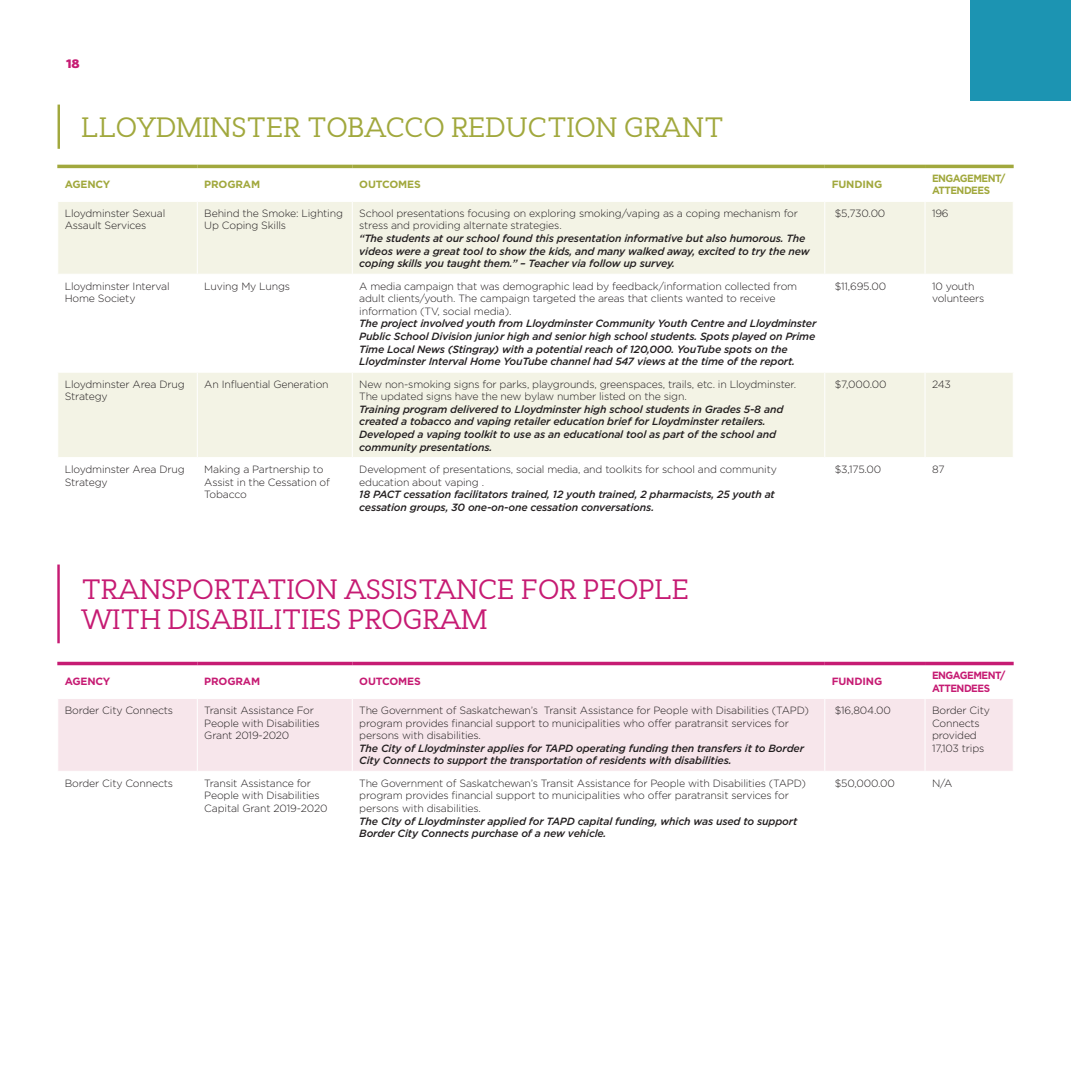
<style>
.page{position:relative;width:1071px;height:1071px;background:#fff}
.page>*{position:absolute;margin:0;border:0;box-sizing:border-box;transform-origin:0 0}
.t1{font:28px/29.8px "Cyntho Slab Pro";color:#c61b73;scale:.95 1}
.t2{font:28px "Cyntho Slab Pro";color:#a1a83d;scale:.95 1}
.t3{font:900 12.25px "Verb";color:#c61b73}
.t4{font:300 10.5px/12.6px "Gotham";letter-spacing:-.015em;color:#231f20}
.t5{font:italic 500 10.5px/12.6px "Gotham";letter-spacing:-.015em;color:#231f20}
.t6{font:700 10.5px "Gotham";letter-spacing:-.025em;color:#a1a83d}
.t7{font:700 10.5px "Gotham";letter-spacing:-.025em;color:#c61b73}
.t8{font:700 10.5px/12.6px "Gotham";letter-spacing:-.05em;color:#a1a83d;scale:.95 1}
.t9{font:700 10.5px/12.6px "Gotham";letter-spacing:-.05em;color:#c61b73;scale:.95 1}
</style>
<div class="page">
<svg style="left:58px;top:202px;width:955px;height:255px;fill:#f3f3e5"></svg>
<hr style="left:197px;top:202px;width:1px;height:72px;background:#fff">
<hr style="left:352px;top:202px;width:1px;height:72px;background:#fff">
<hr style="left:824px;top:202px;width:1px;height:72px;background:#fff">
<hr style="left:925px;top:202px;width:1px;height:72px;background:#fff">
<hr style="left:57px;top:274px;width:140px;height:1px;background:#fff">
<hr style="left:197px;top:274px;width:155px;height:1px;background:#fff">
<hr style="left:197px;top:275px;width:1px;height:97px;background:#fff">
<hr style="left:352px;top:274px;width:473px;height:1px;background:#fff">
<hr style="left:352px;top:275px;width:1px;height:97px;background:#fff">
<hr style="left:825px;top:274px;width:100px;height:1px;background:#fff">
<hr style="left:824px;top:275px;width:1px;height:97px;background:#fff">
<hr style="left:925px;top:274px;width:89px;height:1px;background:#fff">
<hr style="left:925px;top:275px;width:1px;height:97px;background:#fff">
<hr style="left:57px;top:372px;width:140px;height:1px;background:#fff">
<hr style="left:197px;top:372px;width:155px;height:1px;background:#fff">
<hr style="left:197px;top:373px;width:1px;height:84px;background:#fff">
<hr style="left:352px;top:372px;width:473px;height:1px;background:#fff">
<hr style="left:352px;top:373px;width:1px;height:84px;background:#fff">
<hr style="left:825px;top:372px;width:100px;height:1px;background:#fff">
<hr style="left:824px;top:373px;width:1px;height:84px;background:#fff">
<hr style="left:925px;top:372px;width:89px;height:1px;background:#fff">
<hr style="left:925px;top:373px;width:1px;height:84px;background:#fff">
<hr style="left:57px;top:165px;width:140px;height:3px;background:#a1a83d">
<hr style="left:197px;top:165px;width:155px;height:3px;background:#a1a83d">
<hr style="left:352px;top:165px;width:473px;height:3px;background:#a1a83d">
<hr style="left:825px;top:165px;width:100px;height:3px;background:#a1a83d">
<hr style="left:925px;top:165px;width:89px;height:3px;background:#a1a83d">
<div style="left:58px;top:699px;width:955px;height:72px;background:#f7e6eb"></div>
<hr style="left:197px;top:699px;width:1px;height:72px;background:#fff">
<hr style="left:352px;top:699px;width:1px;height:72px;background:#fff">
<hr style="left:824px;top:699px;width:1px;height:72px;background:#fff">
<hr style="left:925px;top:699px;width:1px;height:72px;background:#fff">
<hr style="left:57px;top:662px;width:140px;height:3px;background:#c61b73">
<hr style="left:197px;top:662px;width:155px;height:3px;background:#c61b73">
<hr style="left:352px;top:662px;width:473px;height:3px;background:#c61b73">
<hr style="left:825px;top:662px;width:100px;height:3px;background:#c61b73">
<hr style="left:925px;top:662px;width:89px;height:3px;background:#c61b73">
<hr style="left:58px;top:105px;width:2px;height:44px;background:#a1a83d">
<hr style="left:57px;top:565px;width:3px;height:78px;background:#c61b73">
<div style="left:971px;top:0;width:100px;height:101px;background:#1c94b2"></div>
<p class="t3" style="left:66px;top:56px;width:15px">18</p>
<p class="t2" style="left:82px;top:110px;width:678px">LLOYDMINSTER TOBACCO REDUCTION GRANT</p>
<p class="t6" style="left:65px;top:177px;width:47px">AGENCY</p>
<p class="t6" style="left:204px;top:177px;width:57px">PROGRAM</p>
<p class="t6" style="left:359px;top:177px;width:63px">OUTCOMES</p>
<p class="t6" style="left:832px;top:177px;width:52px">FUNDING</p>
<p class="t8" style="left:932px;top:172px;width:79px">ENGAGEMENT/<br>ATTENDEES</p>
<p class="t4" style="left:65px;top:207px;width:102px">Lloydminster Sexual<br>Assault Services</p>
<p class="t4" style="left:204px;top:207px;width:140px">Behind the Smoke: Lighting<br>Up Coping Skills</p>
<p class="t4" style="left:359px;top:207px;width:440px">School presentations focusing on exploring smoking/vaping as a coping mechanism for stress and providing alternate strategies.</p>
<p class="t5" style="left:359px;top:232px;width:452px">“The students at our school found this presentation informative but also humorous. The videos were a great tool to show the kids, and many walked away, excited to try the new coping skills you taught them.” – Teacher via follow up survey.</p>
<p class="t4" style="left:835px;top:207px;width:52px">$5,730.00</p>
<p class="t4" style="left:932px;top:207px;width:18px">196</p>
<p class="t4" style="left:65px;top:279px;width:106px">Lloydminster Interval<br>Home Society</p>
<p class="t4" style="left:204px;top:279px;width:87px">Luving My Lungs</p>
<p class="t4" style="left:359px;top:279px;width:439px">A media campaign that was demographic lead by feedback/information collected from adult clients/youth. The campaign targeted the areas that clients wanted to receive information (TV, social media).</p>
<p class="t5" style="left:359px;top:317px;width:459px">The project involved youth from Lloydminster Community Youth Centre and Lloydminster Public School Division junior high and senior high school students. Spots played on Prime Time Local News (Stingray) with a potential reach of 120,000. YouTube spots on the Lloydminster Interval Home YouTube channel had 547 views at the time of the report.</p>
<p class="t4" style="left:65px;top:377px;width:121px">Lloydminster Area Drug<br>Strategy</p>
<p class="t4" style="left:204px;top:377px;width:126px">An Influential Generation</p>
<p class="t4" style="left:359px;top:377px;width:438px">New non-smoking signs for parks, playgrounds, greenspaces, trails, etc. in Lloydminster.<br>The updated signs have the new bylaw number listed on the sign.</p>
<p class="t5" style="left:359px;top:403px;width:426px">Training program delivered to Lloydminster high school students in Grades 5-8 and created a tobacco and vaping retailer education brief for Lloydminster retailers.<br>Developed a vaping toolkit to use as an educational tool as part of the school and community presentations.</p>
<p class="t4" style="left:65px;top:463px;width:121px">Lloydminster Area Drug<br>Strategy</p>
<p class="t4" style="left:204px;top:463px;width:127px">Making a Partnership to<br>Assist in the Cessation of<br>Tobacco</p>
<p class="t4" style="left:359px;top:463px;width:419px">Development of presentations, social media, and toolkits for school and community education about vaping .</p>
<p class="t5" style="left:359px;top:488px;width:417px">18 PACT cessation facilitators trained, 12 youth trained, 2 pharmacists, 25 youth at cessation groups, 30 one-on-one cessation conversations.</p>
<p class="t4" style="left:835px;top:279px;width:53px">$11,695.00</p>
<p class="t4" style="left:932px;top:279px;width:54px">10 youth volunteers</p>
<p class="t4" style="left:835px;top:377px;width:53px">$7,000.00</p>
<p class="t4" style="left:932px;top:377px;width:20px">243</p>
<p class="t4" style="left:835px;top:463px;width:48px">$3,175.00</p>
<p class="t4" style="left:932px;top:463px;width:14px">87</p>
<p class="t1" style="left:81px;top:574px;width:642px">TRANSPORTATION ASSISTANCE FOR PEOPLE<br>WITH DISABILITIES PROGRAM</p>
<p class="t7" style="left:65px;top:675px;width:47px">AGENCY</p>
<p class="t7" style="left:204px;top:675px;width:57px">PROGRAM</p>
<p class="t7" style="left:359px;top:675px;width:63px">OUTCOMES</p>
<p class="t7" style="left:832px;top:675px;width:52px">FUNDING</p>
<p class="t9" style="left:932px;top:669px;width:79px">ENGAGEMENT/<br>ATTENDEES</p>
<p class="t4" style="left:65px;top:704px;width:110px">Border City Connects</p>
<p class="t4" style="left:204px;top:704px;width:117px">Transit Assistance For<br>People with Disabilities<br>Grant 2019-2020</p>
<p class="t4" style="left:359px;top:704px;width:451px">The Government of Saskatchewan’s Transit Assistance for People with Disabilities (TAPD) program provides financial support to municipalities who offer paratransit services for persons with disabilities.</p>
<p class="t5" style="left:359px;top:742px;width:446px">The City of Lloydminster applies for TAPD operating funding then transfers it to Border<br>City Connects to support the transportation of residents with disabilities.</p>
<p class="t4" style="left:835px;top:704px;width:58px">$16,804.00</p>
<p class="t4" style="left:932px;top:704px;width:59px">Border City<br>Connects provided<br>17,103 trips</p>
<p class="t4" style="left:65px;top:776px;width:110px">Border City Connects</p>
<p class="t4" style="left:204px;top:776px;width:125px">Transit Assistance for<br>People with Disabilities<br>Capital Grant 2019-2020</p>
<p class="t4" style="left:359px;top:776px;width:448px">The Government of Saskatchewan’s Transit Assistance for People with Disabilities (TAPD) program provides financial support to municipalities who offer paratransit services for persons with disabilities.</p>
<p class="t5" style="left:359px;top:814px;width:440px">The City of Lloydminster applied for TAPD capital funding, which was used to support<br>Border City Connects purchase of a new vehicle.</p>
<p class="t4" style="left:835px;top:776px;width:62px">$50,000.00</p>
<p class="t4" style="left:932px;top:776px;width:22px">N/A</p>
</div>
